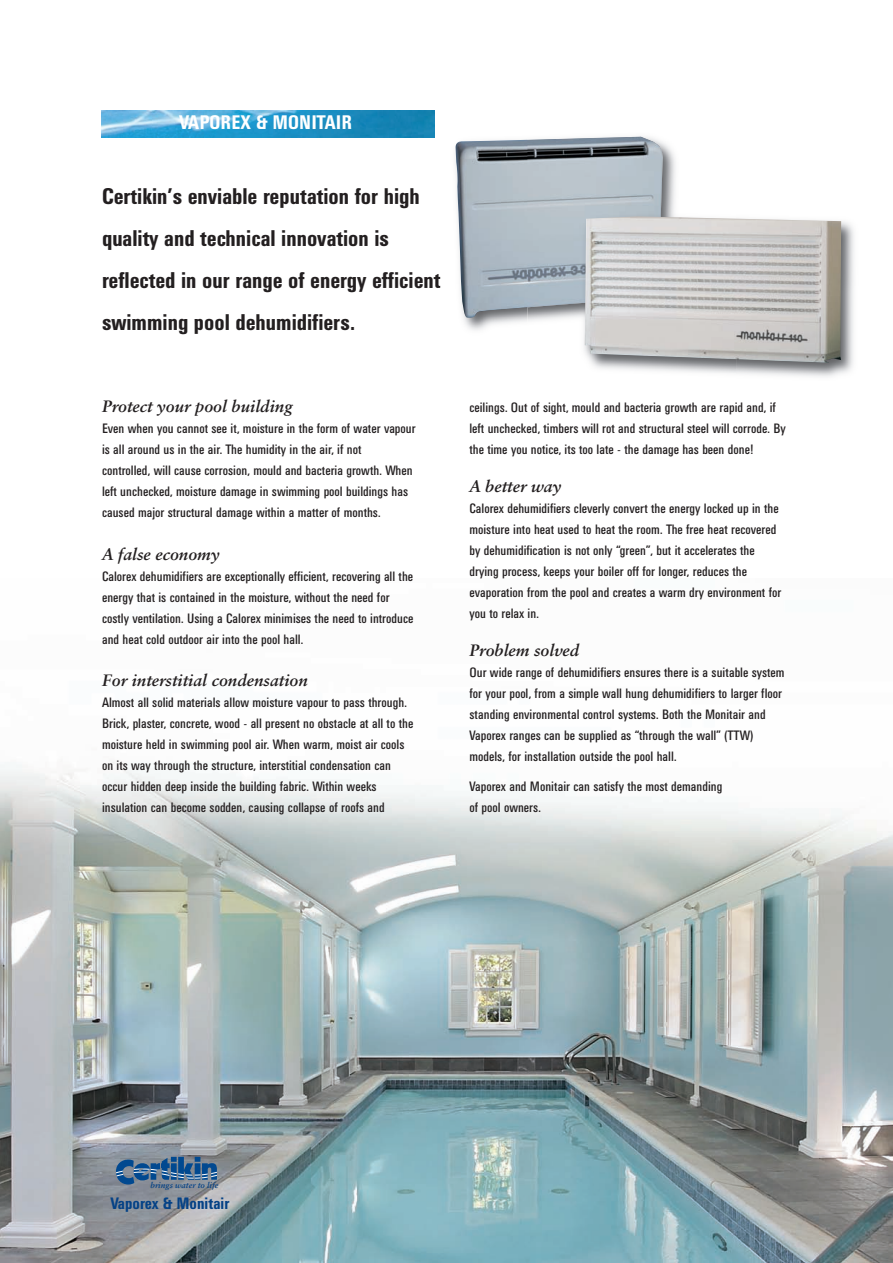
<style>
.page{position:relative;width:893px;height:1263px;background:#fff}
.page>*{position:absolute;margin:0;border:0;box-sizing:border-box;transform-origin:0 0}
.t1{font:700 22.5px/42px "Univers Condensed BQ";color:#231f20}
.t2{font:700 19.5px "Univers Condensed BQ";letter-spacing:.02em;color:#fff}
.t3{font:italic 700 16.5px "Sabon";color:#231f20}
.t4{font:700 16.35px "Univers Condensed BQ";color:#054286}
.t5{font:13.5px/21px "Univers Condensed BQ";color:#231f20}
.t6{font:italic 700 8.25px "Sabon";color:#054286}
</style>
<div class="page">
<img style="left:0;top:762px;width:893px;height:501px">
<img style="left:101px;top:111px;width:334px;height:27px">
<svg style="left:116px;top:1157px;width:101px;height:27px;background:#4f7397"></svg>
<img style="left:437px;top:274px;width:90px;height:56px">
<img style="left:455px;top:139px;width:72px;height:179px">
<img style="left:527px;top:136px;width:327px;height:241px">
<img style="left:527px;top:137px;width:136px;height:170px">
<img style="left:585px;top:216px;width:256px;height:147px">
<h2 class="t2" style="left:179px;top:112px;width:174px">VAPOREX &amp; MONITAIR</h2>
<h1 class="t1" style="left:102px;top:175px;width:340px">Certikin’s enviable reputation for high quality and technical innovation is reflected in our range of energy efficient swimming pool dehumidifiers.</h1>
<p class="t3" style="left:102px;top:400px;width:192px">Protect your pool building</p>
<p class="t5" style="left:102px;top:418px;width:315px">Even when you cannot see it, moisture in the form of water vapour is all around us in the air. The humidity in the air, if not<br>controlled, will cause corrosion, mould and bacteria growth. When left unchecked, moisture damage in swimming pool buildings has caused major structural damage within a matter of months.</p>
<p class="t3" style="left:102px;top:547px;width:119px">A false economy</p>
<p class="t5" style="left:102px;top:565px;width:313px">Calorex dehumidifiers are exceptionally efficient, recovering all the energy that is contained in the moisture, without the need for costly ventilation. Using a Calorex minimises the need to introduce and heat cold outdoor air into the pool hall.</p>
<p class="t3" style="left:102px;top:673px;width:207px">For interstitial condensation</p>
<p class="t5" style="left:102px;top:692px;width:313px">Almost all solid materials allow moisture vapour to pass through.<br>Brick, plaster, concrete, wood - all present no obstacle at all to the moisture held in swimming pool air. When warm, moist air cools on its way through the structure, interstitial condensation can occur hidden deep inside the building fabric. Within weeks insulation can become sodden, causing collapse of roofs and</p>
<p class="t5" style="left:469px;top:397px;width:318px">ceilings. Out of sight, mould and bacteria growth are rapid and, if left unchecked, timbers will rot and structural steel will corrode. By the time you notice, its too late - the damage has been done!</p>
<p class="t3" style="left:469px;top:479px;width:93px">A better way</p>
<p class="t5" style="left:469px;top:498px;width:313px">Calorex dehumidifiers cleverly convert the energy locked up in the moisture into heat used to heat the room. The free heat recovered by dehumidification is not only “green”, but it accelerates the drying process, keeps your boiler off for longer, reduces the evaporation from the pool and creates a warm dry environment for you to relax in.</p>
<p class="t3" style="left:469px;top:643px;width:111px">Problem solved</p>
<p class="t5" style="left:469px;top:662px;width:317px">Our wide range of dehumidifiers ensures there is a suitable system for your pool, from a simple wall hung dehumidifiers to larger floor standing environmental control systems. Both the Monitair and Vaporex ranges can be supplied as “through the wall” (TTW) models, for installation outside the pool hall.</p>
<p class="t5" style="left:469px;top:775px;width:254px">Vaporex and Monitair can satisfy the most demanding of pool owners.</p>
<p class="t6" style="left:151px;top:1182px;width:70px">brings water to life</p>
<p class="t4" style="left:110px;top:1195px;width:121px">Vaporex &amp; Monitair</p>
</div>
